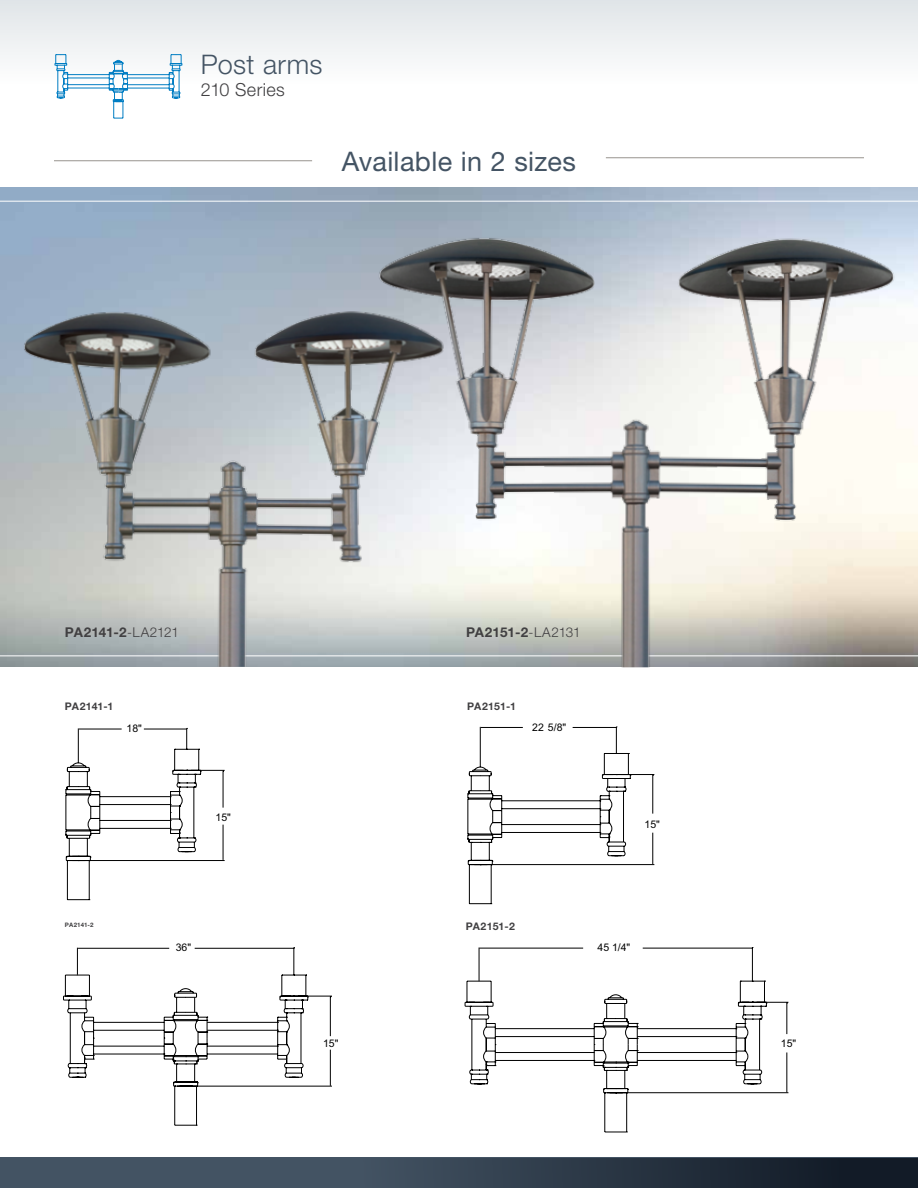
<style>
.page{position:relative;width:918px;height:1188px;background:#fff}
.page>*{position:absolute;margin:0;border:0;box-sizing:border-box;transform-origin:0 0}
.t1{font:27px "Helvetica Neue LT Std";letter-spacing:.015em;color:#445464}
.t2{font:300 27px "Helvetica Neue LT Std";letter-spacing:.015em;color:#445464}
.t3{font:300 18px "Helvetica Neue LT Std";letter-spacing:.02em;color:#414042}
.t4{font:700 13.5px "Helvetica Neue LT Std";color:#414042}
.t5{font:10.5px "Arial";color:#000}
.t6{font:700 10.5px "Helvetica Neue LT Std";letter-spacing:.01em;color:#414042}
.t7{font:700 6.15px "Helvetica Neue LT Std";color:#414042}
.s1{font-weight:300}
</style>
<div class="page">
<svg style="left:0;top:0;width:918px;height:188px"></svg>
<img style="left:0;top:188px;width:918px;height:479px">
<div style="left:0;top:1158px;width:918px;height:30px;background:linear-gradient(to right,#506273,#141e2a)"></div>
<hr style="left:0;top:201px;width:918px;height:1px;background:#fff">
<hr style="left:0;top:655px;width:918px;height:1px;background:#fff">
<svg style="left:65px;top:728px;width:159px;height:172px"></svg>
<svg style="left:63px;top:947px;width:269px;height:179px"></svg>
<svg style="left:464px;top:947px;width:324px;height:186px"></svg>
<svg style="left:467px;top:726px;width:187px;height:178px"></svg>
<img style="left:368px;top:234px;width:532px;height:433px">
<img style="left:0;top:253px;width:485px;height:414px">
<svg style="left:55px;top:54px;width:127px;height:65px"></svg>
<hr style="left:606px;top:158px;width:258px;height:1px;background:#97938e">
<hr style="left:54px;top:161px;width:258px;height:1px;background:#97938e">
<h1 class="t2" style="left:201px;top:48px;width:123px">Post arms</h1>
<h2 class="t3" style="left:201px;top:78px;width:86px">210 Series</h2>
<h1 class="t1" style="left:342px;top:145px;width:236px">Available in 2 sizes</h1>
<p class="t4" style="left:65px;top:623px;width:116px">PA2141-2<span class="s1">-LA2121</span></p>
<p class="t4" style="left:466px;top:623px;width:116px">PA2151-2<span class="s1">-LA2131</span></p>
<p class="t6" style="left:65px;top:700px;width:50px">PA2141-1</p>
<p class="t5" style="left:127px;top:722px;width:17px">18"</p>
<p class="t5" style="left:216px;top:810px;width:17px">15"</p>
<p class="t6" style="left:467px;top:700px;width:50px">PA2151-1</p>
<p class="t5" style="left:532px;top:720px;width:36px">22 5/8"</p>
<p class="t5" style="left:645px;top:817px;width:17px">15"</p>
<p class="t7" style="left:65px;top:921px;width:30px">PA2141-2</p>
<p class="t5" style="left:176px;top:940px;width:17px">36"</p>
<p class="t5" style="left:323px;top:1036px;width:17px">15"</p>
<p class="t6" style="left:466px;top:920px;width:51px">PA2151-2</p>
<p class="t5" style="left:598px;top:941px;width:34px">45 1/4"</p>
<p class="t5" style="left:781px;top:1037px;width:17px">15"</p>
</div>
